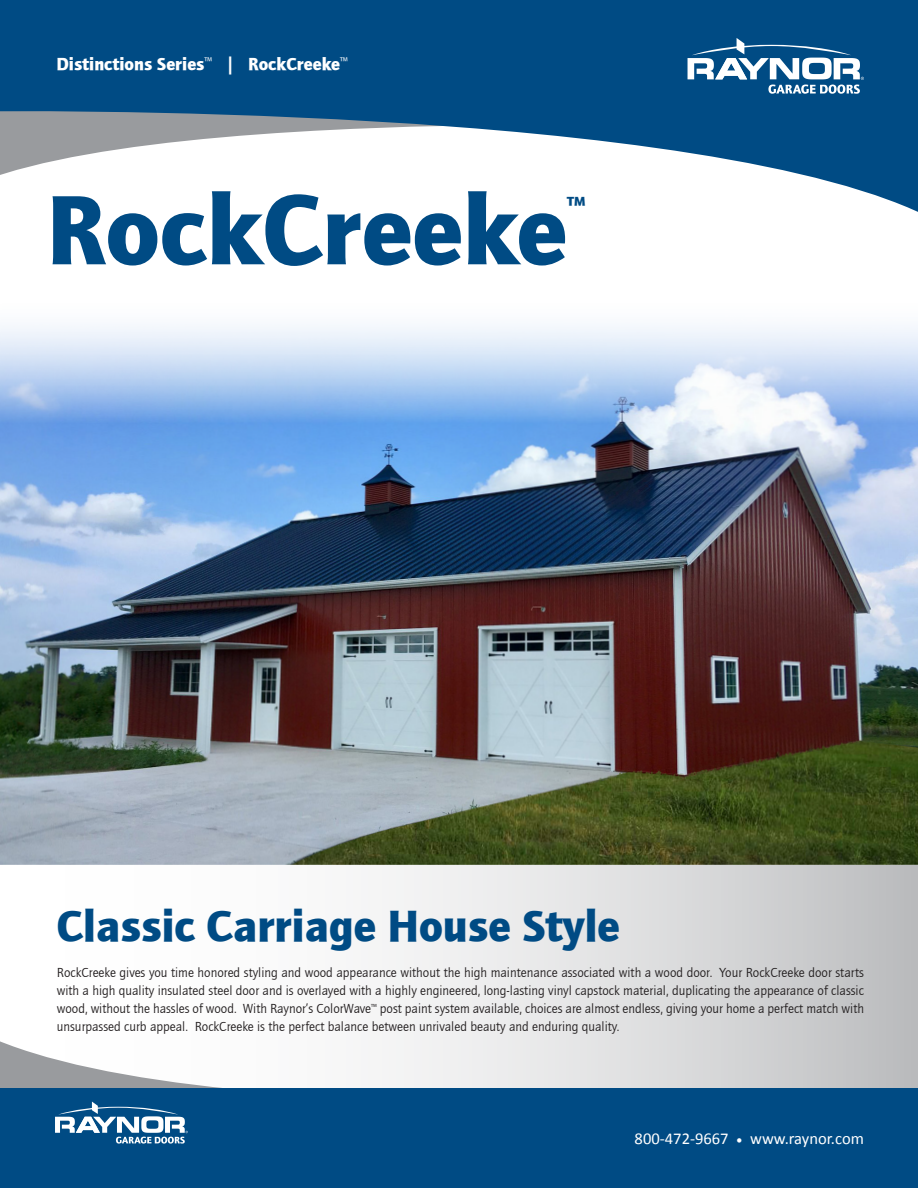
<style>
.page{position:relative;width:918px;height:1188px;background:#fff}
.page>*{position:absolute;margin:0;border:0;box-sizing:border-box;transform-origin:0 0}
.t1{font:102px "Quay Sans ITCTT Black";color:#004b84}
.t2{font:45px "Quay Sans ITCTT Black";color:#004b84}
.t3{font:23.55px "Quay Sans ITCTT Black";color:#004b84}
.t4{font:18px "Quay Sans ITCTT Black";color:#fff}
.t5{font:16.5px "Calibri";color:#fff}
.t6{font:13.5px/18px "Quay Sans ITCTT Book";color:#231f20;text-align:justify}
.s1{font-family:"Minion Pro"}
</style>
<div class="page">
<div style="left:0;top:865px;width:918px;height:250px;background:linear-gradient(to right,#fff,#c6c7c9)"></div>
<img style="left:0;top:325px;width:918px;height:540px">
<svg style="left:0;top:1034px;width:918px;height:55px"></svg>
<div style="left:0;top:1089px;width:918px;height:99px;background:#004b84"></div>
<svg style="left:0;top:0;width:918px;height:212px;fill:#004b84"></svg>
<svg style="left:55px;top:1102px;width:133px;height:42px"></svg>
<svg style="left:688px;top:38px;width:176px;height:56px"></svg>
<p class="t4" style="left:57px;top:53px;width:293px">Distinctions Series<sup>™</sup> | RockCreeke<sup>™</sup></p>
<p class="t1" style="left:46px;top:170px;width:523px">RockCreeke</p>
<p class="t3" style="left:567px;top:190px;width:20px">™</p>
<p class="t2" style="left:57px;top:900px;width:565px">Classic Carriage House Style</p>
<p class="t6" style="left:57px;top:964px;width:809px">RockCreeke gives you time honored styling and wood appearance without the high maintenance associated with a wood door. Your RockCreeke door starts with a high quality insulated steel door and is overlayed with a highly engineered, long-lasting vinyl capstock material, duplicating the appearance of classic wood, without the hassles of wood. With Raynor’s ColorWave<sup>™</sup> post paint system available, choices are almost endless, giving your home a perfect match with unsurpassed curb appeal. RockCreeke is the perfect balance between unrivaled beauty and enduring quality.</p>
<p class="t5" style="left:635px;top:1128px;width:231px">800-472-9667 <span class="s1">•</span> www.raynor.com</p>
</div>
